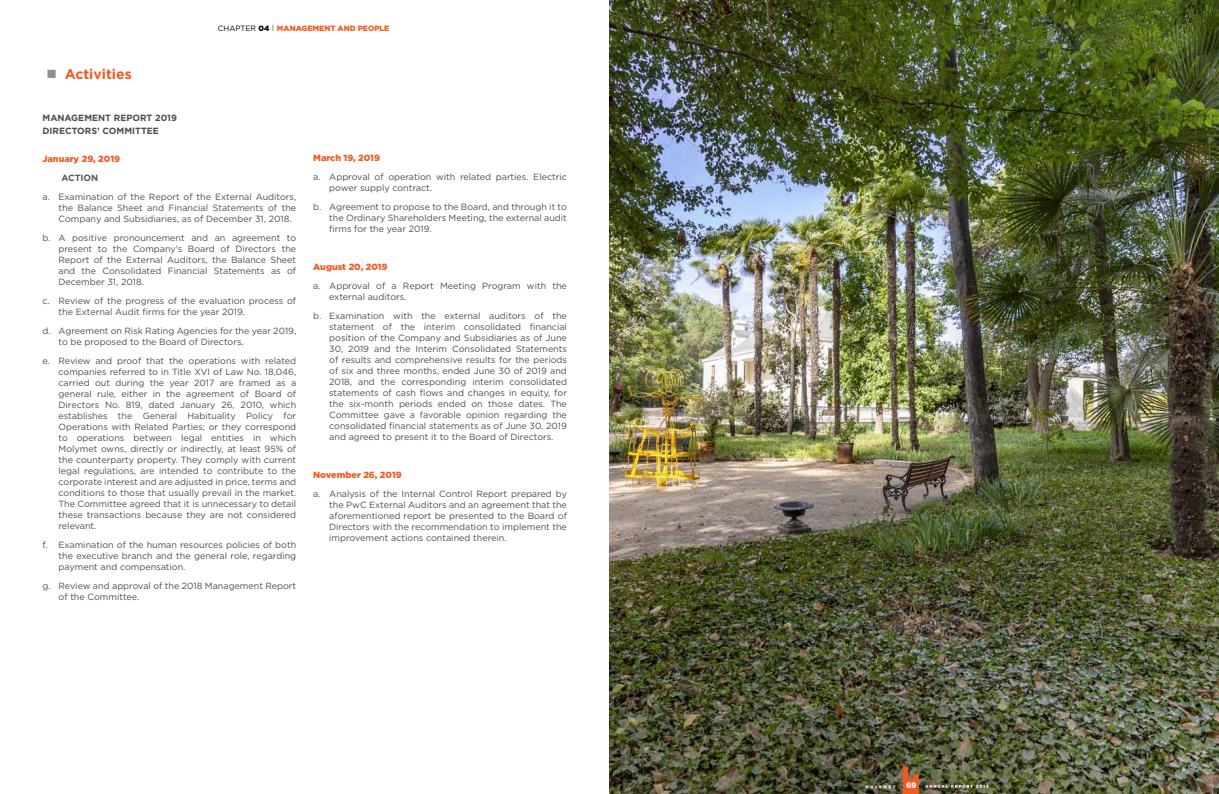
<style>
.page{position:relative;width:1219px;height:794px;background:#fff}
.page>*{position:absolute;margin:0;border:0;box-sizing:border-box;transform-origin:0 0}
.t1{font:700 14px "Gotham";color:#f15a22}
.t2{font:9px/11px "Gotham";color:#4d4d4f;text-align:justify}
.t3{font:900 9px "Gotham";color:#f15a22}
.t4{font:700 9px/13px "Gotham";color:#4d4d4f}
.t5{font:700 9px "Gotham";color:#58595b}
.t6{font:900 8px "Gotham";color:#fff}
.t7{font:900 7.7px "Gotham";color:#f15a22}
.s1{font-weight:400;color:#000}
.s2{color:#000}
.s3{font-weight:400;font-size:12px;color:#8a8c8e}
.s4{color:#8f8c97}
</style>
<div class="page">
<img style="left:609px;top:0;width:610px;height:794px">
<svg style="left:903px;top:766px;width:16px;height:28px"></svg>
<svg style="left:865px;top:785px;width:30px;height:3px"></svg>
<svg style="left:925px;top:785px;width:63px;height:2px"></svg>
<p class="t7" style="left:218px;top:23px;width:173px"><span class="s1">CHAPTER</span> <span class="s2">04</span> <span class="s3">ı</span> MANAGEMENT AND PEOPLE</p>
<h1 class="t1" style="left:46px;top:65px;width:87px"><span class="s4">■</span> Activities</h1>
<p class="t4" style="left:43px;top:111px;width:136px">MANAGEMENT REPORT 2019<br>DIRECTORS’ COMMITTEE</p>
<p class="t3" style="left:43px;top:153px;width:79px">January 29, 2019</p>
<p class="t5" style="left:61px;top:172px;width:38px">ACTION</p>
<p class="t2" style="left:59px;top:191px;width:239px;text-indent:-16px">a. Examination of the Report of the External Auditors, the Balance Sheet and Financial Statements of the Company and Subsidiaries, as of December 31, 2018.</p>
<p class="t2" style="left:59px;top:232px;width:239px;text-indent:-16px">b. A positive pronouncement and an agreement to present to the Company’s Board of Directors the Report of the External Auditors, the Balance Sheet and the Consolidated Financial Statements as of December 31, 2018.</p>
<p class="t2" style="left:59px;top:295px;width:239px;text-indent:-16px">c. Review of the progress of the evaluation process of the External Audit firms for the year 2019.</p>
<p class="t2" style="left:59px;top:325px;width:239px;text-indent:-16px">d. Agreement on Risk Rating Agencies for the year 2019, to be proposed to the Board of Directors.</p>
<p class="t2" style="left:59px;top:355px;width:239px;text-indent:-16px">e. Review and proof that the operations with related companies referred to in Title XVI of Law No. 18,046, carried out during the year 2017 are framed as a general rule, either in the agreement of Board of Directors No. 819, dated January 26, 2010, which establishes the General Habituality Policy for Operations with Related Parties; or they correspond to operations between legal entities in which Molymet owns, directly or indirectly, at least 95% of the counterparty property. They comply with current legal regulations, are intended to contribute to the corporate interest and are adjusted in price, terms and conditions to those that usually prevail in the market.<br>The Committee agreed that it is unnecessary to detail these transactions because they are not considered relevant.</p>
<p class="t2" style="left:59px;top:539px;width:239px;text-indent:-16px">f. Examination of the human resources policies of both the executive branch and the general role, regarding payment and compensation.</p>
<p class="t2" style="left:59px;top:580px;width:239px;text-indent:-16px">g. Review and approval of the 2018 Management Report of the Committee.</p>
<p class="t3" style="left:313px;top:152px;width:68px">March 19, 2019</p>
<p class="t2" style="left:329px;top:171px;width:239px;text-indent:-16px">a. Approval of operation with related parties. Electric power supply contract.</p>
<p class="t2" style="left:329px;top:201px;width:239px;text-indent:-16px">b. Agreement to propose to the Board, and through it to the Ordinary Shareholders Meeting, the external audit firms for the year 2019.</p>
<p class="t3" style="left:313px;top:261px;width:76px">August 20, 2019</p>
<p class="t2" style="left:329px;top:280px;width:239px;text-indent:-16px">a. Approval of a Report Meeting Program with the external auditors.</p>
<p class="t2" style="left:329px;top:310px;width:239px;text-indent:-16px">b. Examination with the external auditors of the statement of the interim consolidated financial position of the Company and Subsidiaries as of June 30, 2019 and the Interim Consolidated Statements of results and comprehensive results for the periods of six and three months, ended June 30 of 2019 and 2018, and the corresponding interim consolidated statements of cash flows and changes in equity, for the six-month periods ended on those dates. The Committee gave a favorable opinion regarding the consolidated financial statements as of June 30, 2019 and agreed to present it to the Board of Directors.</p>
<p class="t3" style="left:313px;top:469px;width:90px">November 26, 2019</p>
<p class="t2" style="left:329px;top:488px;width:239px;text-indent:-16px">a. Analysis of the Internal Control Report prepared by the PwC External Auditors and an agreement that the aforementioned report be presented to the Board of Directors with the recommendation to implement the improvement actions contained therein.</p>
<p class="t6" style="left:906px;top:779px;width:12px">69</p>
</div>
